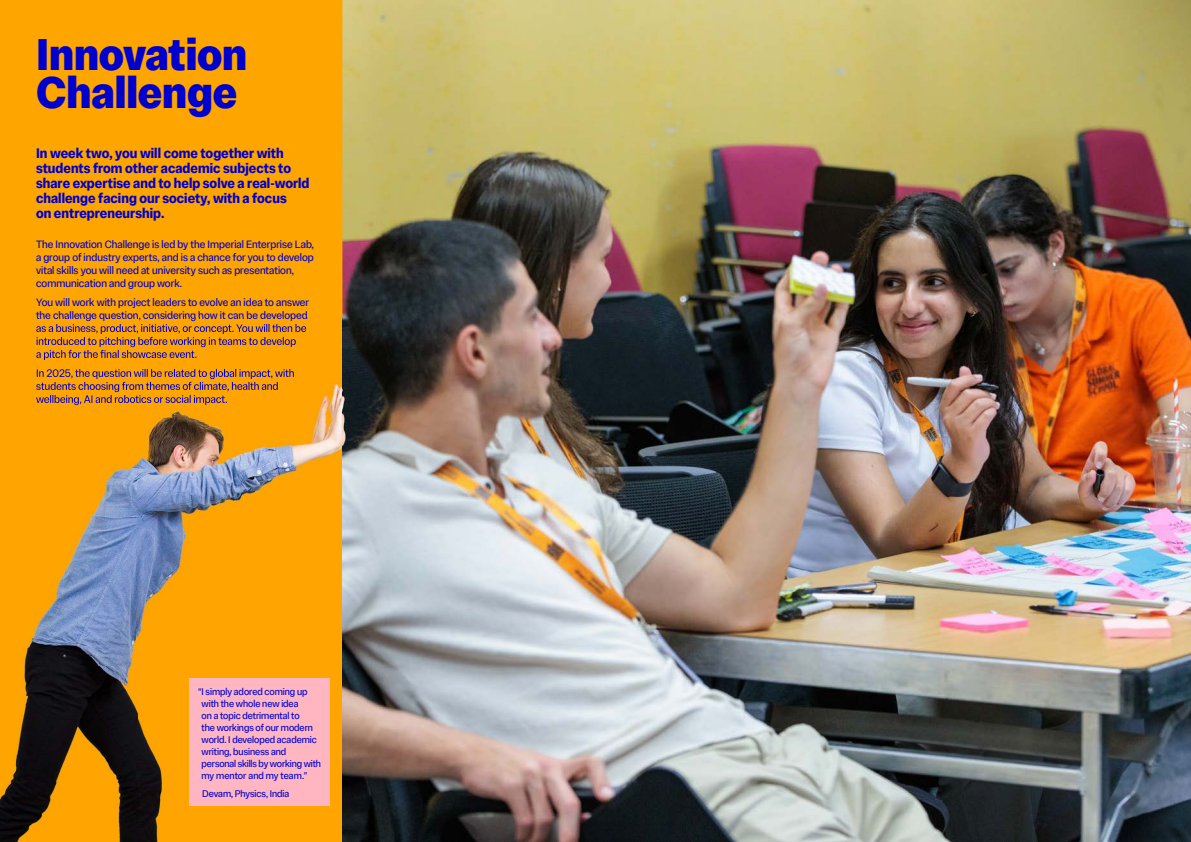
<style>
.page{position:relative;width:1191px;height:842px;background:#fff}
.page>*{position:absolute;margin:0;border:0;box-sizing:border-box;transform-origin:0 0}
.t1{font:700 45px/38px "Imperial Sans Display";letter-spacing:-.005em;color:#0000cd}
.t2{font:600 14px/15px "Imperial Sans Display";letter-spacing:.005em;color:#0000cd}
.t3{font:11px/13px "Imperial Sans Display";letter-spacing:.005em;color:#0000cd}
.t4{font:10px/12px "Imperial Sans Display";letter-spacing:-.005em;color:#0000cd}
</style>
<div class="page">
<div style="left:0;top:0;width:351px;height:842px;background:#ffa500"></div>
<img style="left:342px;top:0;width:849px;height:842px">
<img style="left:0;top:317px;width:427px;height:525px">
<img style="left:36px;top:317px;width:272px;height:4px">
<img style="left:36px;top:324px;width:270px;height:10px">
<img style="left:37px;top:337px;width:259px;height:10px">
<img style="left:36px;top:350px;width:161px;height:10px">
<img style="left:37px;top:369px;width:257px;height:10px">
<img style="left:36px;top:382px;width:242px;height:10px">
<img style="left:36px;top:395px;width:191px;height:10px">
<div style="left:189px;top:678px;width:141px;height:128px;background:#ffb6c1"></div>
<h1 class="t1" style="left:36px;top:33px;width:213px">Innovation<br>Challenge</h1>
<p class="t2" style="left:36px;top:145px;width:275px">In week two, you will come together with students from other academic subjects to share expertise and to help solve a real-world challenge facing our society, with a focus<br>on entrepreneurship.</p>
<p class="t3" style="left:36px;top:237px;width:279px">The Innovation Challenge is led by the Imperial Enterprise Lab, a group of industry experts, and is a chance for you to develop vital skills you will need at university such as presentation, communication and group work.</p>
<p class="t3" style="left:36px;top:295px;width:274px">You will work with project leaders to evolve an idea to answer the challenge question, considering how it can be developed</p>
<p class="t4" style="left:202px;top:685px;width:121px;text-indent:-4px">“I simply adored coming up with the whole new idea<br>on a topic detrimental to<br>the workings of our modern world. I developed academic writing, business and personal skills by working with my mentor and my team.”</p>
<p class="t4" style="left:202px;top:787px;width:88px">Devam, Physics, India</p>
</div>
